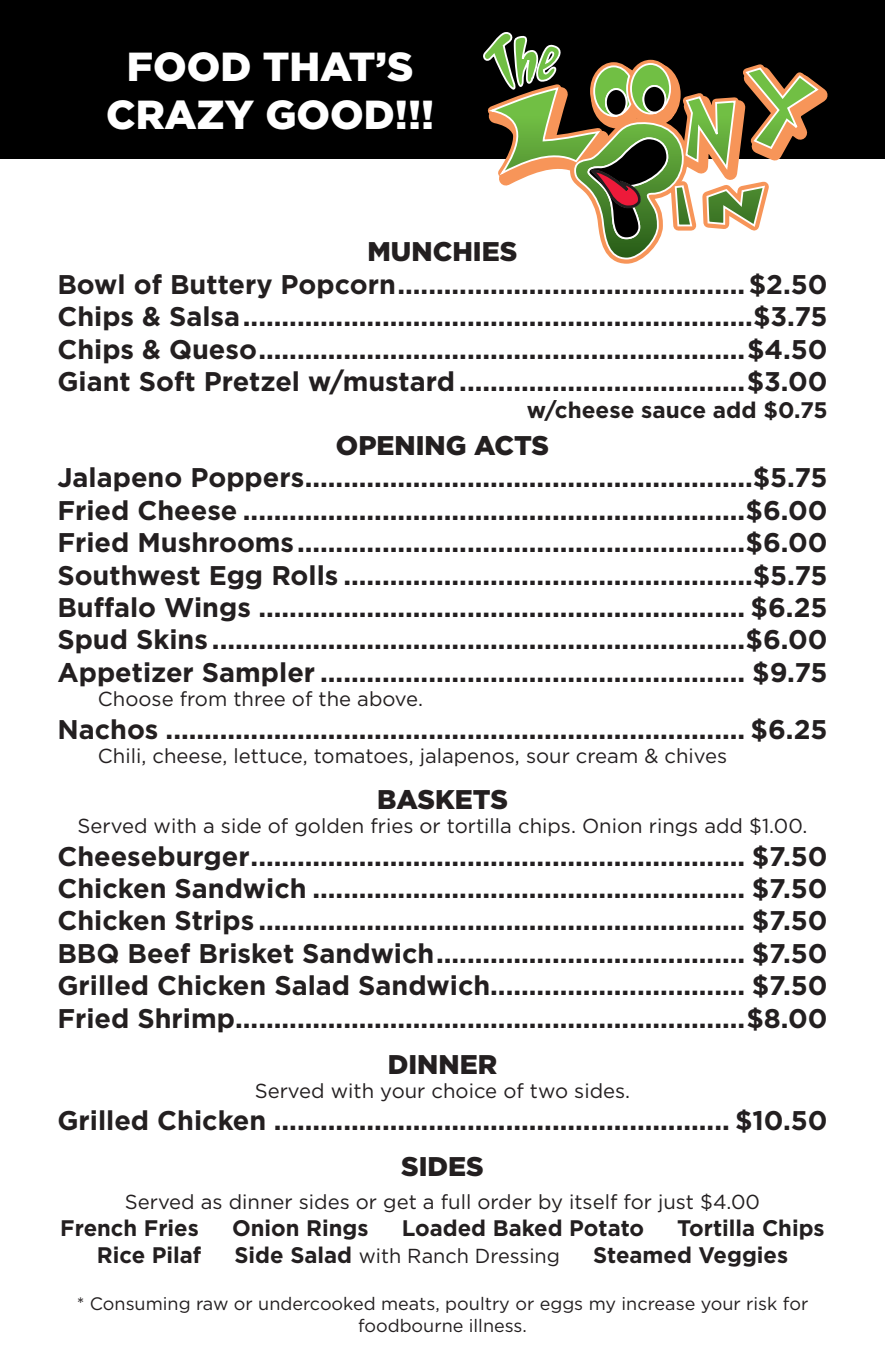
<style>
.page{position:relative;width:885px;height:1371px;background:#fff}
.page>*{position:absolute;margin:0;border:0;box-sizing:border-box;transform-origin:0 0}
.t1{font:900 40.5px/48.6px "Gotham";color:#fff;text-align:center}
.t2{font:700 27px/32.4px "Gotham";color:#231f20;text-align:justify}
.t3{font:900 27px "Gotham";color:#231f20}
.t4{font:700 22.5px "Gotham";color:#231f20}
.t5{font:20.25px "Gotham";color:#231f20}
.t6{font:18px/21.6px "Gotham";color:#231f20;text-align:center}
.s1{font-weight:700;font-size:22.5px}
</style>
<div class="page">
<div style="left:0;top:0;width:884px;height:159px;background:#000"></div>
<svg style="left:483px;top:32px;width:344px;height:232px"></svg>
<h1 class="t1" style="left:106px;top:42px;width:329px">FOOD THAT’S<br>CRAZY GOOD!!!</h1>
<p class="t3" style="left:367px;top:233px;width:45px">MUNC</p>
<p class="t3" style="left:452px;top:233px;width:36px">HIES</p>
<p class="t2" style="left:57px;top:268px;width:771px">Bowl of Buttery Popcorn.............................................$2.50<br>Chips &amp; Salsa..................................................................$3.75<br>Chips &amp; Queso...............................................................$4.50<br>Giant Soft Pretzel w/mustard .....................................$3.00</p>
<p class="t4" style="left:526px;top:395px;width:302px">w/cheese sauce add $0.75</p>
<p class="t3" style="left:336px;top:427px;width:41px">OPENING</p>
<p class="t3" style="left:474px;top:427px;width:39px">ACTS</p>
<p class="t2" style="left:57px;top:461px;width:771px">Jalapeno Poppers..........................................................$5.75<br>Fried Cheese .................................................................$6.00<br>Fried Mushrooms..........................................................$6.00<br>Southwest Egg Rolls .....................................................$5.75<br>Buffalo Wings ............................................................... $6.25<br>Spud Skins .....................................................................$6.00<br>Appetizer Sampler ....................................................... $9.75</p>
<p class="t5" style="left:98px;top:686px;width:326px">Choose from three of the above.</p>
<p class="t2" style="left:57px;top:712px;width:771px">Nachos ........................................................................... $6.25</p>
<p class="t5" style="left:98px;top:742px;width:630px">Chili, cheese, lettuce, tomatoes, jalapenos, sour cream &amp; chives</p>
<p class="t3" style="left:377px;top:780px;width:39px">BASKETS</p>
<p class="t5" style="left:78px;top:813px;width:731px">Served with a side of golden fries or tortilla chips. Onion rings add $1.00.</p>
<p class="t2" style="left:57px;top:839px;width:771px">Cheeseburger................................................................ $7.50<br>Chicken Sandwich ........................................................ $7.50<br>Chicken Strips ............................................................... $7.50<br>BBQ Beef Brisket Sandwich........................................ $7.50<br>Grilled Chicken Salad Sandwich................................. $7.50<br>Fried Shrimp..................................................................$8.00</p>
<p class="t3" style="left:387px;top:1045px;width:39px">DINNER</p>
<p class="t5" style="left:255px;top:1077px;width:377px">Served with your choice of two sides.</p>
<p class="t2" style="left:57px;top:1104px;width:771px">Grilled Chicken ........................................................... $10.50</p>
<p class="t3" style="left:401px;top:1147px;width:35px">SIDES</p>
<p class="t5" style="left:125px;top:1188px;width:636px">Served as dinner sides or get a full order by itself for just $4.00</p>
<p class="t4" style="left:60px;top:1212px;width:140px">French Fries</p>
<p class="t4" style="left:232px;top:1212px;width:138px">Onion Rings</p>
<p class="t4" style="left:401px;top:1212px;width:244px">Loaded Baked Potato</p>
<p class="t4" style="left:677px;top:1212px;width:149px">Tortilla Chips</p>
<p class="t4" style="left:97px;top:1239px;width:106px">Rice Pilaf</p>
<p class="t5" style="left:234px;top:1242px;width:327px"><span class="s1">Side Salad</span> with Ranch Dressing</p>
<p class="t4" style="left:593px;top:1239px;width:196px">Steamed Veggies</p>
<p class="t6" style="left:77px;top:1292px;width:733px">* Consuming raw or undercooked meats, poultry or eggs my increase your risk for foodbourne illness.</p>
</div>
